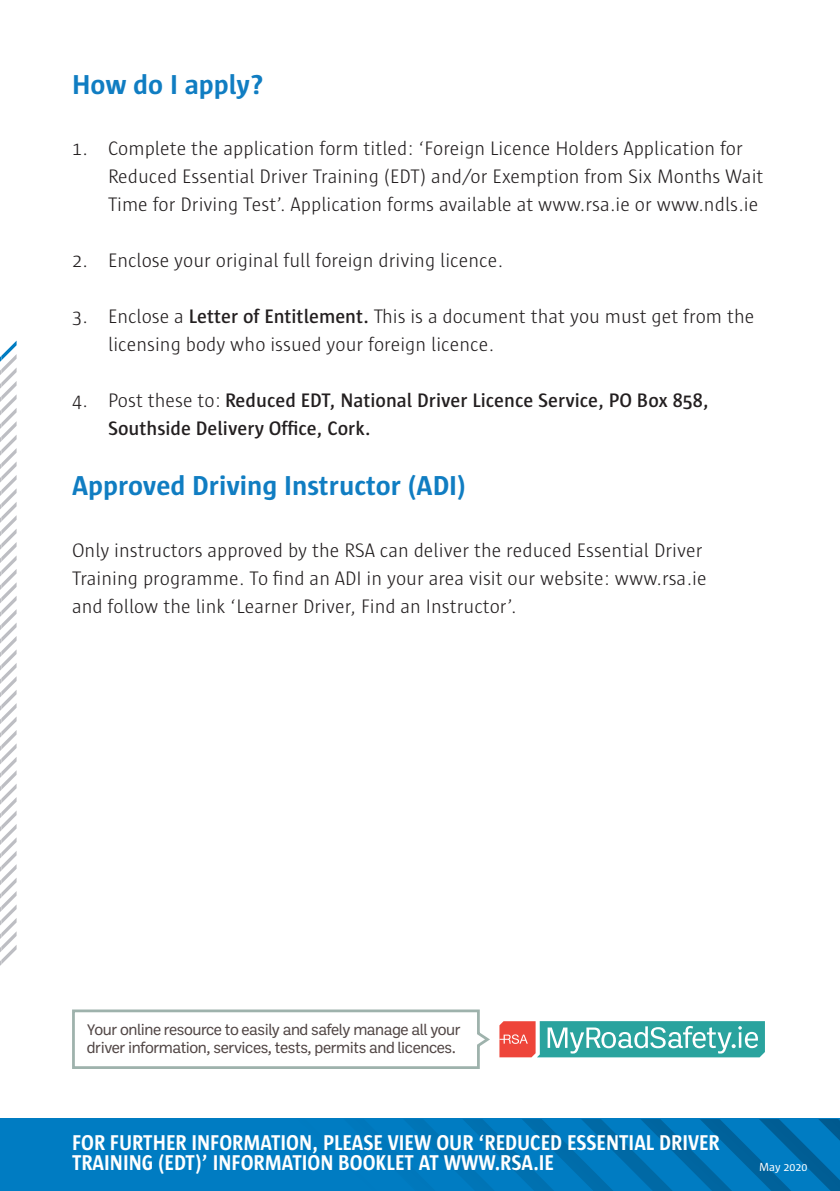
<style>
.page{position:relative;width:840px;height:1191px;background:#fff}
.page>*{position:absolute;margin:0;border:0;box-sizing:border-box;transform-origin:0 0}
.t1{font:700 28px "Sun";color:#107dc2}
.t2{font:700 21.8px/20px "Sun";color:#fff;scale:.92 1}
.t3{font:300 20px/28px "Sun";color:#231f20}
.t4{font:600 20px/28px "Sun";color:#231f20}
.t5{font:15.6px/18px "Ballinger";letter-spacing:-.03em;color:#514645}
.t6{font:12px "Sun";color:#fff}
.s1{font-weight:600}
.s2{font-weight:300}
</style>
<div class="page">
<svg style="left:0;top:341px;width:17px;height:625px"></svg>
<div style="left:0;top:1119px;width:839px;height:72px;background:#007cc2"></div>
<svg style="left:404px;top:1119px;width:435px;height:72px"></svg>
<svg style="left:72px;top:1009px;width:418px;height:60px"></svg>
<svg style="left:499px;top:1021px;width:265px;height:36px"></svg>
<h1 class="t1" style="left:72px;top:69px;width:193px">How do I apply?</h1>
<p class="t3" style="left:108px;top:135px;width:656px;text-indent:-36px">1. Complete the application form titled: ‘Foreign Licence Holders Application for<br>Reduced Essential Driver Training (EDT) and/or Exemption from Six Months Wait<br>Time for Driving Test’. Application forms available at www.rsa.ie or www.ndls.ie</p>
<p class="t3" style="left:72px;top:247px;width:432px">2. Enclose your original full foreign driving licence.</p>
<p class="t3" style="left:108px;top:303px;width:647px;text-indent:-36px">3. Enclose a <span class="s1">Letter of Entitlement.</span> This is a document that you must get from the licensing body who issued your foreign licence.</p>
<p class="t4" style="left:108px;top:387px;width:602px;text-indent:-36px"><span class="s2">4. Post these to:</span> Reduced EDT, National Driver Licence Service, PO Box 858,<br>Southside Delivery Office, Cork.</p>
<h1 class="t1" style="left:72px;top:470px;width:395px">Approved Driving Instructor (ADI)</h1>
<p class="t3" style="left:72px;top:536px;width:635px">Only instructors approved by the RSA can deliver the reduced Essential Driver<br>Training programme. To find an ADI in your area visit our website: www.rsa.ie and follow the link ‘Learner Driver, Find an Instructor’.</p>
<p class="t5" style="left:87px;top:1020px;width:375px">Your online resource to easily and safely manage all your driver information, services, tests, permits and licences.</p>
<p class="t2" style="left:72px;top:1133px;width:705px">FOR FURTHER INFORMATION, PLEASE VIEW OUR ‘REDUCED ESSENTIAL DRIVER<br>TRAINING (EDT)’ INFORMATION BOOKLET AT WWW.RSA.IE</p>
<p class="t6" style="left:758px;top:1160px;width:50px">May 2020</p>
</div>
